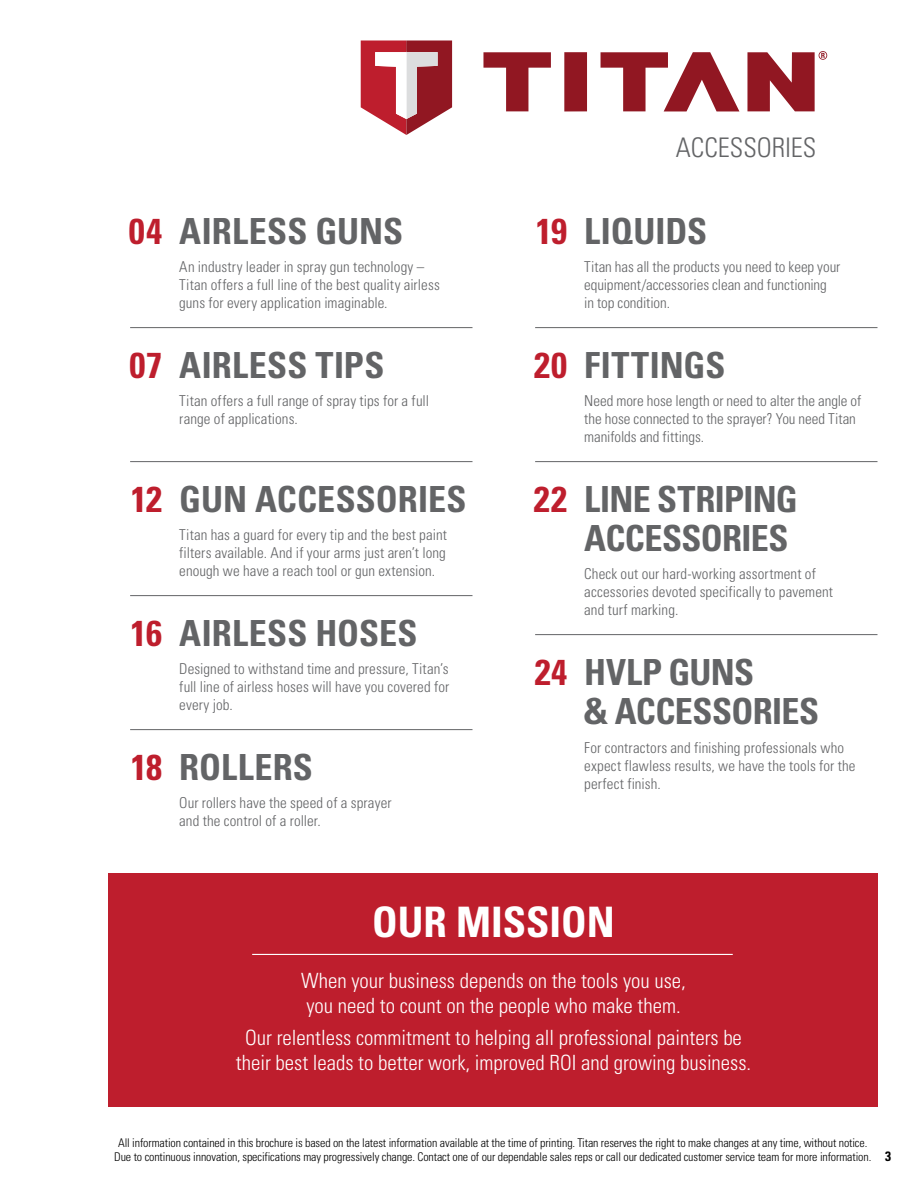
<style>
.page{position:relative;width:918px;height:1188px;background:#fff}
.page>*{position:absolute;margin:0;border:0;box-sizing:border-box;transform-origin:0 0}
.t1{font:700 condensed 42px "Univers";color:#fff}
.t2{font:700 condensed 36px/39px "Univers";color:#636466}
.t3{font:700 condensed 36px "Univers";letter-spacing:-.005em;color:#be1e2d}
.t4{font:300 condensed 27px "Univers";color:#636466}
.t5{font:300 condensed 21px/25.2px "Univers";color:#fff}
.t6{font:300 condensed 15px/18px "Univers";letter-spacing:.005em;color:#636466}
.t7{font:700 condensed 13.5px "Univers";color:#000}
.t8{font:300 condensed 12px/14.4px "Univers";letter-spacing:-.01em;color:#000;text-align:center}
.s1{color:#be1e2d}
</style>
<div class="page">
<svg style="left:361px;top:40px;width:91px;height:95px"></svg>
<svg style="left:483px;top:52px;width:68px;height:59px"></svg>
<div style="left:564px;top:52px;width:23px;height:59px;background:#911722"></div>
<svg style="left:601px;top:52px;width:138px;height:59px"></svg>
<svg style="left:747px;top:51px;width:80px;height:60px"></svg>
<hr style="left:130px;top:327px;width:343px;height:1px;background:#636466">
<hr style="left:130px;top:461px;width:343px;height:1px;background:#636466">
<hr style="left:130px;top:595px;width:343px;height:1px;background:#636466">
<hr style="left:130px;top:729px;width:343px;height:1px;background:#636466">
<hr style="left:535px;top:461px;width:343px;height:1px;background:#636466">
<hr style="left:535px;top:327px;width:343px;height:1px;background:#636466">
<hr style="left:535px;top:634px;width:343px;height:1px;background:#636466">
<div style="left:108px;top:873px;width:770px;height:234px;background:#be1e2d"></div>
<hr style="left:252px;top:954px;width:481px;height:1px;background:#fff">
<h3 class="t4" style="left:676px;top:131px;width:142px">ACCESSORIES</h3>
<h2 class="t3" style="left:129px;top:209px;width:35px">04</h2>
<h2 class="t2" style="left:179px;top:211px;width:225px">AIRLESS GUNS</h2>
<p class="t6" style="left:179px;top:258px;width:262px">An industry leader in spray gun technology –<br>Titan offers a full line of the best quality airless guns for every application imaginable.</p>
<h2 class="t3" style="left:536px;top:209px;width:33px">19</h2>
<h2 class="t2" style="left:584px;top:211px;width:125px">LIQUIDS</h2>
<p class="t6" style="left:584px;top:258px;width:258px">Titan has all the products you need to keep your equipment/accessories clean and functioning in top condition.</p>
<h2 class="t3" style="left:129px;top:343px;width:34px">07</h2>
<h2 class="t2" style="left:179px;top:345px;width:207px">AIRLESS TIPS</h2>
<p class="t6" style="left:179px;top:392px;width:251px">Titan offers a full range of spray tips for a full range of applications.</p>
<h2 class="t3" style="left:534px;top:343px;width:34px">20</h2>
<h2 class="t2" style="left:584px;top:345px;width:143px">FITTINGS</h2>
<p class="t6" style="left:584px;top:392px;width:279px">Need more hose length or need to alter the angle of the hose connected to the sprayer? You need Titan manifolds and fittings.</p>
<h2 class="t3" style="left:131px;top:477px;width:33px">12</h2>
<h2 class="t2" style="left:179px;top:479px;width:289px">GUN ACCESSORIES</h2>
<p class="t6" style="left:179px;top:526px;width:269px;text-align:justify">Titan has a guard for every tip and the best paint filters available. And if your arms just aren’t long enough we have a reach tool or gun extension.</p>
<h2 class="t3" style="left:131px;top:611px;width:33px">16</h2>
<h2 class="t2" style="left:179px;top:613px;width:240px">AIRLESS HOSES</h2>
<p class="t6" style="left:179px;top:660px;width:272px;text-align:justify">Designed to withstand time and pressure, Titan’s full line of airless hoses will have you covered for every job.</p>
<h2 class="t3" style="left:131px;top:745px;width:33px">18</h2>
<h2 class="t2" style="left:179px;top:747px;width:135px">ROLLERS</h2>
<p class="t6" style="left:179px;top:794px;width:214px">Our rollers have the speed of a sprayer and the control of a roller.</p>
<h2 class="t2" style="left:534px;top:479px;width:266px;text-align:right"><span class="s1">22</span> LINE STRIPING<br>ACCESSORIES</h2>
<h2 class="t3" style="left:535px;top:650px;width:34px">24</h2>
<p class="t6" style="left:584px;top:565px;width:250px">Check out our hard-working assortment of accessories devoted specifically to pavement and turf marking.</p>
<h2 class="t2" style="left:584px;top:652px;width:236px">HVLP GUNS<br>&amp; ACCESSORIES</h2>
<p class="t6" style="left:584px;top:738px;width:273px">For contractors and finishing professionals who expect flawless results, we have the tools for the perfect finish.</p>
<h1 class="t1" style="left:372px;top:896px;width:244px">OUR MISSION</h1>
<h3 class="t5" style="left:301px;top:968px;width:386px">When your business depends on the tools you use, you need to count on the people who make them.</h3>
<h3 class="t5" style="left:236px;top:1025px;width:517px;text-align:center">Our relentless commitment to helping all professional painters be their best leads to better work, improved ROI and growing business.</h3>
<p class="t8" style="left:114px;top:1135px;width:759px">All information contained in this brochure is based on the latest information available at the time of printing. Titan reserves the right to make changes at any time, without notice.<br>Due to continuous innovation, specifications may progressively change. Contact one of our dependable sales reps or call our dedicated customer service team for more information.</p>
<p class="t7" style="left:885px;top:1148px;width:7px">3</p>
</div>
